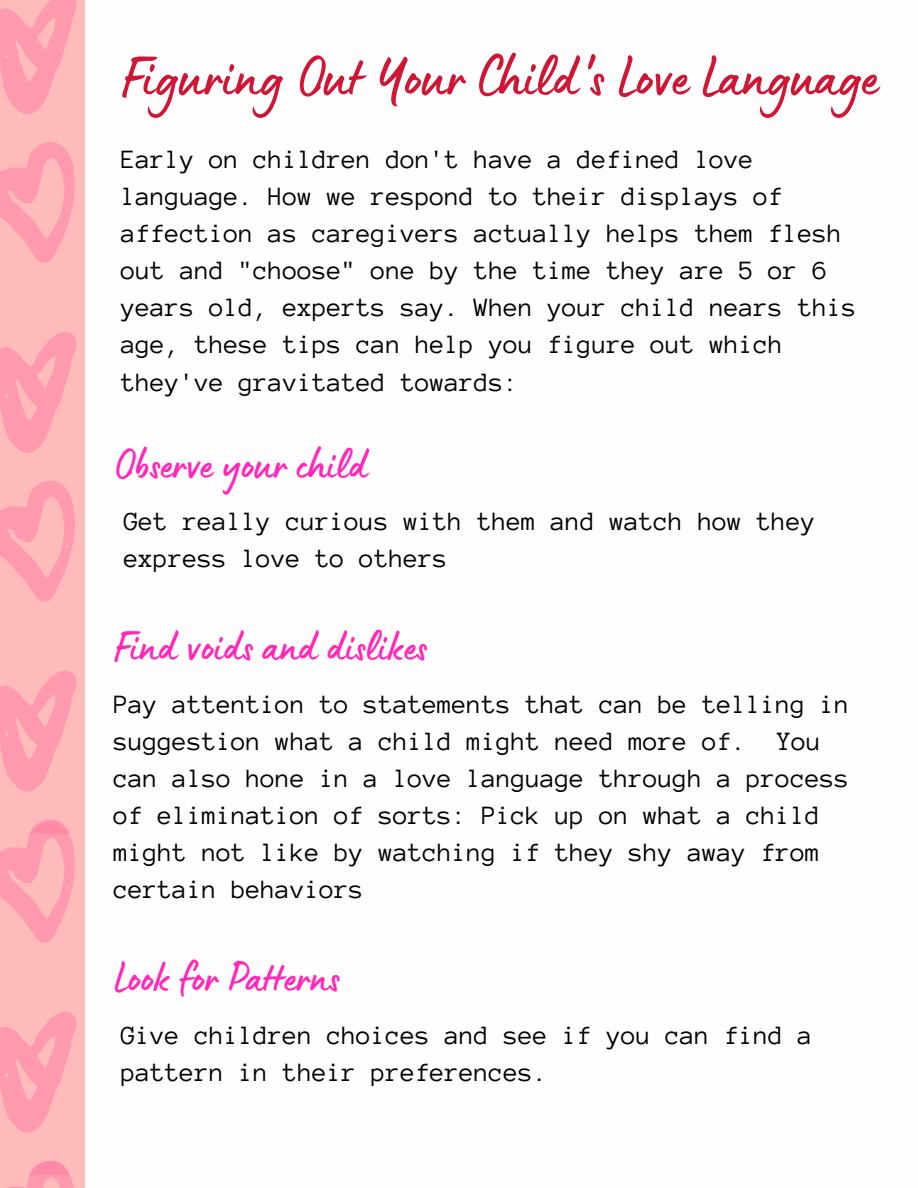
<style>
.page{position:relative;width:918px;height:1188px;background:#ffbbba}
.page>*{position:absolute;margin:0;border:0;box-sizing:border-box;transform-origin:0 0}
.t1{font:60px "Lumios Marker";color:#cf1735}
.t2{font:45px "Lumios Marker";color:#ff26b9}
.t3{font:27px/37.2px "Anonymous Pro";color:#000}
</style>
<div class="page">
<svg style="left:0;top:0;width:76px;height:114px"></svg>
<svg style="left:0;top:142px;width:75px;height:121px"></svg>
<svg style="left:0;top:332px;width:76px;height:121px"></svg>
<svg style="left:0;top:481px;width:75px;height:121px"></svg>
<svg style="left:0;top:671px;width:76px;height:121px"></svg>
<svg style="left:0;top:819px;width:75px;height:124px"></svg>
<svg style="left:0;top:1012px;width:76px;height:121px"></svg>
<svg style="left:7px;top:1160px;width:67px;height:28px"></svg>
<div style="left:85px;top:0;width:833px;height:1188px;background:#fefefe"></div>
<h1 class="t1" style="left:121px;top:57px;width:758px">Figuring Out Your Child's Love Language</h1>
<p class="t3" style="left:121px;top:141px;width:737px">Early on children don't have a defined love language. How we respond to their displays of affection as caregivers actually helps them flesh out and "choose" one by the time they are 5 or 6 years old, experts say. When your child nears this age, these tips can help you figure out which they've gravitated towards:</p>
<h2 class="t2" style="left:114px;top:450px;width:255px">Observe your child</h2>
<p class="t3" style="left:124px;top:503px;width:693px">Get really curious with them and watch how they express love to others</p>
<h2 class="t2" style="left:114px;top:632px;width:315px">Find voids and dislikes</h2>
<p class="t3" style="left:114px;top:686px;width:737px">Pay attention to statements that can be telling in suggestion what a child might need more of. You can also hone in a love language through a process of elimination of sorts: Pick up on what a child might not like by watching if they shy away from certain behaviors</p>
<h2 class="t2" style="left:114px;top:963px;width:227px">Look for Patterns</h2>
<p class="t3" style="left:121px;top:1017px;width:693px">Give children choices and see if you can find a pattern in their preferences.</p>
</div>
